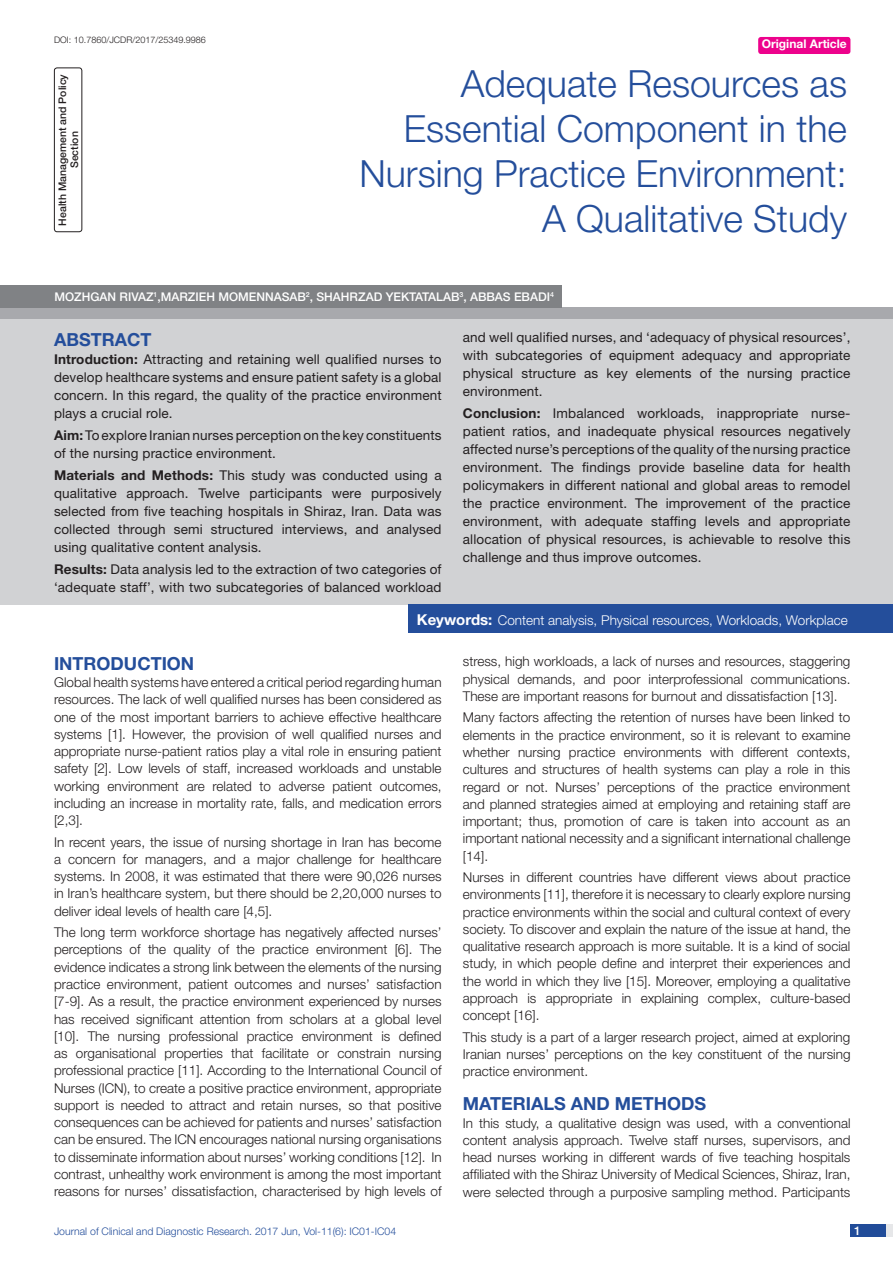
<style>
.page{position:relative;width:893px;height:1263px;background:#fff}
.page>*{position:absolute;margin:0;border:0;box-sizing:border-box;transform-origin:0 0}
.t1{font:300 37.5px/45px "Helvetica Neue";color:#244e9b;text-align:right}
.Heading{font:700 18px "Helvetica Neue";color:#244e9b}
.Abstract_head{font:700 18px "Helvetica Neue";color:#244e9b}
.Body_text{font:300 13.5px/17.2px "Helvetica Neue";color:#231f20;text-align:justify}
.Abstract_Text{font:13.5px/18px "Helvetica Neue";letter-spacing:.01em;color:#231f20;text-align:justify}
.Key_words{font:300 13.5px "Helvetica Neue";color:#fff}
.Author{font:500 12px "Helvetica Neue";color:#fff}
.t2{font:700 12px "Helvetica Neue";color:#fff}
.t3{font:300 10.5px "Helvetica Neue";color:#244e9b}
.section{font:500 10.5px/12px "Helvetica Neue";color:#231f20;text-align:center}
.DOI{font:300 9px "Helvetica Neue";color:#231f20}
.s1{font-weight:700}
.s2{font-weight:700;font-size:15px}
</style>
<div class="page">
<div style="left:850px;top:1224px;width:43px;height:13px;background:#e6e7e9"></div>
<div style="left:850px;top:1224px;width:35px;height:13px;background:#214c99"></div>
<div style="left:758px;top:37px;width:92px;height:17px;background:#ed028c;border-radius:3px"></div>
<div style="left:54px;top:68px;width:28px;height:164px;border:1px solid #231f20;border-radius:3px"></div>
<div style="left:0;top:308px;width:893px;height:12px;background:#a8a9ad"></div>
<div style="left:0;top:285px;width:562px;height:23px;background:#808285"></div>
<div style="left:0;top:320px;width:893px;height:285px;background:#d1d2d4"></div>
<div style="left:409px;top:605px;width:484px;height:28px;background:#244e9b"></div>
<p class="DOI" style="left:54px;top:35px;width:153px">DOI: 10.7860/JCDR/2017/25349.9986</p>
<p class="t2" style="left:762px;top:37px;width:87px">Original Article</p>
<p class="section" style="left:56px;top:226px;width:153px;rotate:-90deg">HEALTH MANAGEMENT AND POLICY<br>SECTION</p>
<p class="t1" style="left:359px;top:60px;width:489px">Adequate Resources as<br>Essential Component in the<br>Nursing Practice Environment:<br>A Qualitative Study</p>
<p class="Author" style="left:54px;top:289px;width:501px">MOZHGAN RIVAZ<sup>1</sup>,MARZI EH MOME NNASAB<sup>2</sup>, SHAHRZAD YEKTATALAB<sup>3</sup>, ABBAS EBADI<sup>4</sup></p>
<p class="Abstract_head" style="left:54px;top:328px;width:99px">ABSTRACT</p>
<p class="Abstract_Text" style="left:54px;top:350px;width:389px"><span class="s1">Introduction:</span> Attracting and retaining well qualified nurses to develop healthcare systems and ensure patient safety is a global concern. In this regard, the quality of the practice environment plays a crucial role.</p>
<p class="Abstract_Text" style="left:54px;top:426px;width:389px"><span class="s1">Aim:</span> To explore Iranian nurses perception on the key constituents of the nursing practice environment.</p>
<p class="Abstract_Text" style="left:54px;top:466px;width:389px"><span class="s1">Materials and Methods:</span> This study was conducted using a qualitative approach. Twelve participants were purposively selected from five teaching hospitals in Shiraz, Iran. Data was collected through semi structured interviews, and analysed using qualitative content analysis.</p>
<p class="Abstract_Text" style="left:54px;top:560px;width:389px"><span class="s1">Results:</span> Data analysis led to the extraction of two categories of ‘adequate staff’, with two subcategories of balanced workload</p>
<p class="Abstract_Text" style="left:463px;top:328px;width:389px">and well qualified nurses, and ‘adequacy of physical resources’, with subcategories of equipment adequacy and appropriate physical structure as key elements of the nursing practice environment.</p>
<p class="Abstract_Text" style="left:463px;top:404px;width:389px"><span class="s1">Conclusion:</span> Imbalanced workloads, inappropriate nurse&shy;patient ratios, and inadequate physical resources negatively affected nurse’s perceptions of the quality of the nursing practice environment. The findings provide baseline data for health policymakers in different national and global areas to remodel the practice environment. The improvement of the practice environment, with adequate staffing levels and appropriate allocation of physical resources, is achievable to resolve this challenge and thus improve outcomes.</p>
<p class="Key_words" style="left:417px;top:611px;width:432px"><span class="s2">Keywords:</span> Content analysis, Physical resources, Workloads, Workplace</p>
<p class="Heading" style="left:54px;top:652px;width:142px">INTRODUCTION</p>
<p class="Body_text" style="left:54px;top:673px;width:389px">Global health systems have entered a critical period regarding human resources. The lack of well qualified nurses has been considered as one of the most important barriers to achieve effective healthcare systems [1]. However, the provision of well qualified nurses and appropriate nurse-patient ratios play a vital role in ensuring patient safety [2]. Low levels of staff, increased workloads and unstable working environment are related to adverse patient outcomes, including an increase in mortality rate, falls, and medication errors [2,3].</p>
<p class="Body_text" style="left:54px;top:833px;width:389px">In recent years, the issue of nursing shortage in Iran has become a concern for managers, and a major challenge for healthcare systems. In 2008, it was estimated that there were 90,026 nurses in Iran’s healthcare system, but there should be 2,20,000 nurses to deliver ideal levels of health care [4,5].</p>
<p class="Body_text" style="left:54px;top:923px;width:389px">The long term workforce shortage has negatively affected nurses’ perceptions of the quality of the practice environment [6]. The evidence indicates a strong link between the elements of the nursing practice environment, patient outcomes and nurses’ satisfaction [7-9]. As a result, the practice environment experienced by nurses has received significant attention from scholars at a global level [10]. The nursing professional practice environment is defined as organisational properties that facilitate or constrain nursing professional practice [11]. According to the International Council of Nurses (ICN), to create a positive practice environment, appropriate support is needed to attract and retain nurses, so that positive consequences can be achieved for patients and nurses’ satisfaction can be ensured. The ICN encourages national nursing organisations to disseminate information about nurses’ working conditions [12]. In contrast, unhealthy work environment is among the most important reasons for nurses’ dissatisfaction, characterised by high levels of</p>
<p class="Body_text" style="left:463px;top:653px;width:389px">stress, high workloads, a lack of nurses and resources, staggering physical demands, and poor interprofessional communications.<br>These are important reasons for burnout and dissatisfaction [13].</p>
<p class="Body_text" style="left:463px;top:709px;width:389px">Many factors affecting the retention of nurses have been linked to elements in the practice environment, so it is relevant to examine whether nursing practice environments with different contexts, cultures and structures of health systems can play a role in this regard or not. Nurses’ perceptions of the practice environment and planned strategies aimed at employing and retaining staff are important; thus, promotion of care is taken into account as an important national necessity and a significant international challenge [14].</p>
<p class="Body_text" style="left:463px;top:868px;width:389px">Nurses in different countries have different views about practice environments [11], therefore it is necessary to clearly explore nursing practice environments within the social and cultural context of every society. To discover and explain the nature of the issue at hand, the qualitative research approach is more suitable. It is a kind of social study, in which people define and interpret their experiences and the world in which they live [15]. Moreover, employing a qualitative approach is appropriate in explaining complex, culture-based concept [16].</p>
<p class="Body_text" style="left:463px;top:1028px;width:389px">This study is a part of a larger research project, aimed at exploring Iranian nurses’ perceptions on the key constituent of the nursing practice environment.</p>
<p class="Heading" style="left:463px;top:1093px;width:245px">MATERIALS AND METHODS</p>
<p class="Body_text" style="left:463px;top:1114px;width:389px">In this study, a qualitative design was used, with a conventional content analysis approach. Twelve staff nurses, supervisors, and head nurses working in different wards of five teaching hospitals affiliated with the Shiraz University of Medical Sciences, Shiraz, Iran, were selected through a purposive sampling method. Participants</p>
<p class="t3" style="left:54px;top:1225px;width:344px">Journal of Clinical and Diagnostic Research. 2017 Jun, Vol-11(6): IC01-IC04</p>
<p class="Author" style="left:854px;top:1223px;width:8px">1</p>
</div>
